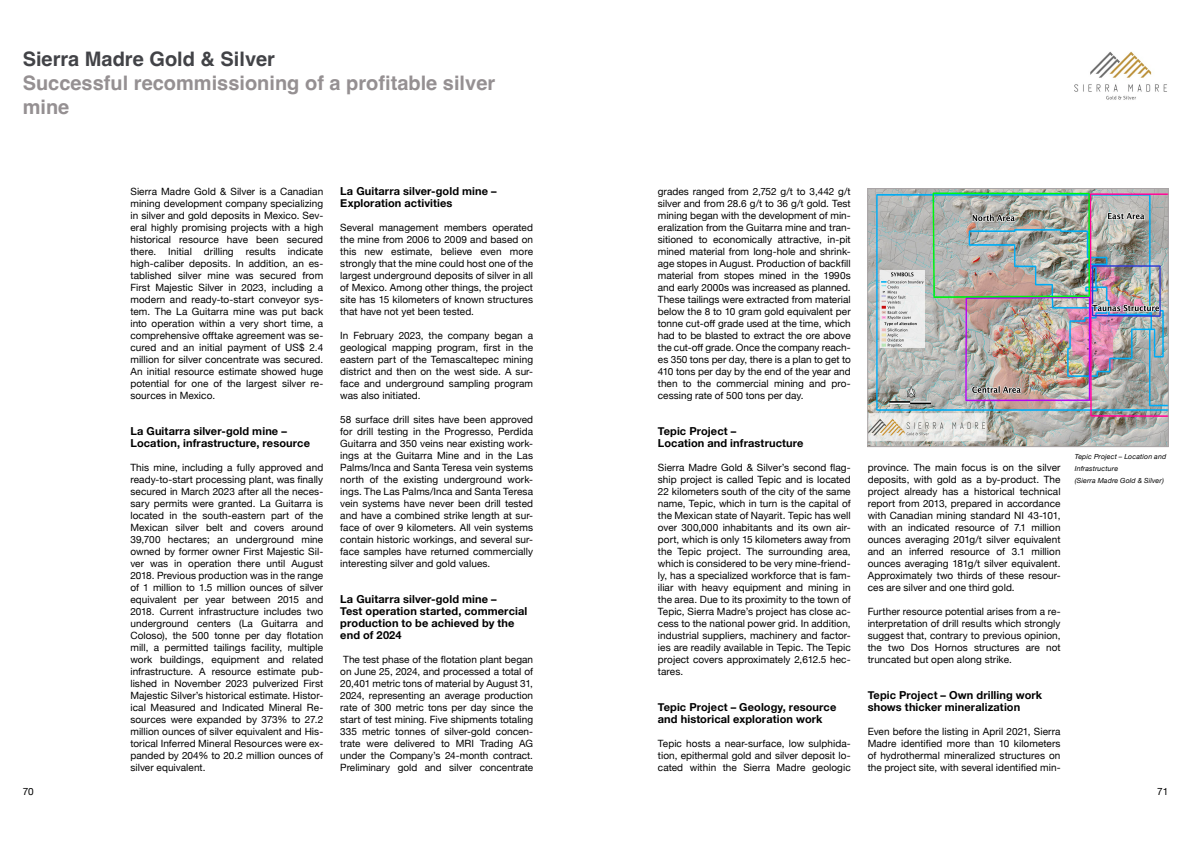
<style>
.page{position:relative;width:1191px;height:842px;background:#fff}
.page>*{position:absolute;margin:0;border:0;box-sizing:border-box;transform-origin:0 0}
.t1{font:700 20px/24px "Helvetica";color:#959092}
.t2{font:700 20px "Helvetica";color:#424347}
.t3{font:700 11px/12px "Helvetica Neue";letter-spacing:.01em;color:#000}
.t4{font:10px/12px "Helvetica Neue";letter-spacing:.005em;color:#000;text-align:justify}
.t5{font:italic 7px/12px "Helvetica Neue";letter-spacing:.02em;color:#000}
</style>
<div class="page">
<img style="left:1074px;top:51px;width:93px;height:49px">
<img style="left:869px;top:190px;width:297px;height:255px">
<div style="left:867px;top:188px;width:301px;height:259px;border:1px solid #a9a4a6"></div>
<h1 class="t2" style="left:23px;top:47px;width:254px">Sierra Madre Gold &amp; Silver</h1>
<h1 class="t1" style="left:23px;top:73px;width:474px">Successful recommissioning of a profitable silver mine</h1>
<p class="t4" style="left:130px;top:186px;width:194px">Sierra Madre Gold &amp; Silver is a Canadian mining development company specializing in silver and gold deposits in Mexico. Sev&shy;eral highly promising projects with a high historical resource have been secured there. Initial drilling results indicate high-caliber deposits. In addition, an es&shy;tablished silver mine was secured from First Majestic Silver in 2023, including a modern and ready-to-start conveyor sys&shy;tem. The La Guitarra mine was put back into operation within a very short time, a comprehensive offtake agreement was se&shy;cured and an initial payment of US$ 2.4 million for silver concentrate was secured.<br>An initial resource estimate showed huge potential for one of the largest silver re&shy;sources in Mexico.</p>
<p class="t3" style="left:130px;top:425px;width:181px">La Guitarra silver-gold mine –<br>Location, infrastructure, resource</p>
<p class="t4" style="left:130px;top:462px;width:194px">This mine, including a fully approved and ready-to-start processing plant, was finally secured in March 2023 after all the neces&shy;sary permits were granted. La Guitarra is located in the south-eastern part of the Mexican silver belt and covers around 39,700 hectares; an underground mine owned by former owner First Majestic Sil&shy;ver was in operation there until August 2018. Previous production was in the range of 1 million to 1.5 million ounces of silver equivalent per year between 2015 and 2018. Current infrastructure includes two underground centers (La Guitarra and Coloso), the 500 tonne per day flotation mill, a permitted tailings facility, multiple work buildings, equipment and related infrastructure. A resource estimate pub&shy;lished in November 2023 pulverized First Majestic Silver’s historical estimate. Histor&shy;ical Measured and Indicated Mineral Re&shy;sources were expanded by 373% to 27.2 million ounces of silver equivalent and His&shy;torical Inferred Mineral Resources were ex&shy;panded by 204% to 20.2 million ounces of silver equivalent.</p>
<p class="t3" style="left:340px;top:185px;width:158px">La Guitarra silver-gold mine –<br>Exploration activities</p>
<p class="t4" style="left:340px;top:222px;width:194px">Several management members operated the mine from 2006 to 2009 and based on this new estimate, believe even more strongly that the mine could host one of the largest underground deposits of silver in all of Mexico. Among other things, the project site has 15 kilometers of known structures that have not yet been tested.</p>
<p class="t4" style="left:340px;top:330px;width:194px">In February 2023, the company began a geological mapping program, first in the eastern part of the Temascaltepec mining district and then on the west side. A sur&shy;face and underground sampling program was also initiated.</p>
<p class="t4" style="left:340px;top:414px;width:194px">58 surface drill sites have been approved for drill testing in the Progresso, Perdida Guitarra and 350 veins near existing work&shy;ings at the Guitarra Mine and in the Las Palms/Inca and Santa Teresa vein systems north of the existing underground work&shy;ings. The Las Palms/Inca and Santa Teresa vein systems have never been drill tested and have a combined strike length at sur&shy;face of over 9 kilometers. All vein systems contain historic workings, and several sur&shy;face samples have returned commercially interesting silver and gold values.</p>
<p class="t3" style="left:340px;top:593px;width:188px">La Guitarra silver-gold mine –<br>Test operation started, commercial production to be achieved by the end of 2024</p>
<p class="t4" style="left:340px;top:654px;width:194px">The test phase of the flotation plant began on June 25, 2024, and processed a total of 20,401 metric tons of material by August 31, 2024, representing an average production rate of 300 metric tons per day since the start of test mining. Five shipments totaling 335 metric tonnes of silver-gold concen&shy;trate were delivered to MRI Trading AG under the Company’s 24-month contract.<br>Preliminary gold and silver concentrate</p>
<p class="t4" style="left:658px;top:186px;width:194px">grades ranged from 2,752 g/t to 3,442 g/t silver and from 28.6 g/t to 36 g/t gold. Test mining began with the development of min&shy;eralization from the Guitarra mine and tran&shy;sitioned to economically attractive, in-pit mined material from long-hole and shrink&shy;age stopes in August. Production of backfill material from stopes mined in the 1990s and early 2000s was increased as planned.<br>These tailings were extracted from material below the 8 to 10 gram gold equivalent per tonne cut-off grade used at the time, which had to be blasted to extract the ore above the cut-off grade. Once the company reach&shy;es 350 tons per day, there is a plan to get to 410 tons per day by the end of the year and then to the commercial mining and pro&shy;cessing rate of 500 tons per day.</p>
<p class="t3" style="left:658px;top:425px;width:147px">Tepic Project –<br>Location and infrastructure</p>
<p class="t4" style="left:658px;top:462px;width:194px">Sierra Madre Gold &amp; Silver’s second flag&shy;ship project is called Tepic and is located 22 kilometers south of the city of the same name, Tepic, which in turn is the capital of the Mexican state of Nayarit. Tepic has well over 300,000 inhabitants and its own air&shy;port, which is only 15 kilometers away from the Tepic project. The surrounding area, which is considered to be very mine-friend&shy;ly, has a specialized workforce that is fam&shy;iliar with heavy equipment and mining in the area. Due to its proximity to the town of Tepic, Sierra Madre’s project has close ac&shy;cess to the national power grid. In addition, industrial suppliers, machinery and factor&shy;ies are readily available in Tepic. The Tepic project covers approximately 2,612.5 hec&shy;tares.</p>
<p class="t3" style="left:658px;top:701px;width:180px">Tepic Project – Geology, resource and historical exploration work</p>
<p class="t4" style="left:658px;top:738px;width:194px">Tepic hosts a near-surface, low sulphida&shy;tion, epithermal gold and silver deposit lo&shy;cated within the Sierra Madre geologic</p>
<p class="t4" style="left:867px;top:462px;width:194px">province. The main focus is on the silver deposits, with gold as a by-product. The project already has a historical technical report from 2013, prepared in accordance with Canadian mining standard NI 43-101, with an indicated resource of 7.1 million ounces averaging 201g/t silver equivalent and an inferred resource of 3.1 million ounces averaging 181g/t silver equivalent.<br>Approximately two thirds of these resour&shy;ces are silver and one third gold.</p>
<p class="t4" style="left:867px;top:606px;width:194px">Further resource potential arises from a re&shy;interpretation of drill results which strongly suggest that, contrary to previous opinion, the two Dos Hornos structures are not truncated but open along strike.</p>
<p class="t3" style="left:867px;top:689px;width:176px">Tepic Project – Own drilling work shows thicker mineralization</p>
<p class="t4" style="left:867px;top:726px;width:194px">Even before the listing in April 2021, Sierra Madre identified more than 10 kilometers of hydrothermal mineralized structures on the project site, with several identified min-</p>
<p class="t5" style="left:1074px;top:451px;width:93px">Tepic Project – Location and<br>Infrastructure<br>(Sierra Madre Gold &amp; Silver)</p>
<p class="t4" style="left:23px;top:786px;width:13px">70</p>
<p class="t4" style="left:1157px;top:786px;width:13px">71</p>
</div>
